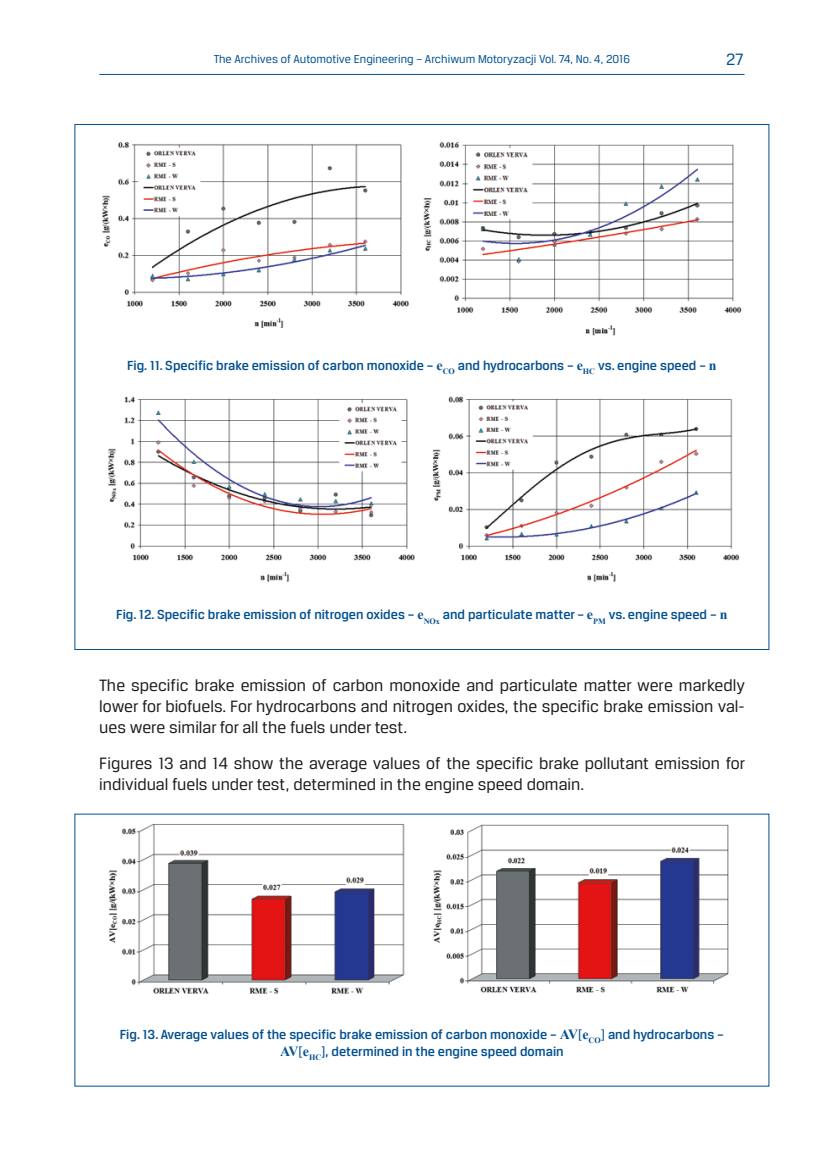
<style>
.page{position:relative;width:819px;height:1161px;background:#fff}
.page>*{position:absolute;margin:0;border:0;box-sizing:border-box;transform-origin:0 0}
.podst_ang{font:17.5px/21px "Breuer Text";color:#1c1c1a;text-align:justify}
.t1{font:17.5px "Breuer Text";color:#005091}
.podpisy_ilustracji_a{font:500 14px/16.8px "Breuer Text";color:#005091;text-align:center}
.t2{font:12.25px "Breuer Text";color:#005091}
.s1{font-family:"Times New Roman";font-weight:700}
</style>
<div class="page">
<hr style="left:99px;top:74px;width:645px;height:1px;background:#005091">
<img style="left:102px;top:142px;width:640px;height:194px">
<img style="left:108px;top:396px;width:632px;height:186px">
<img style="left:99px;top:813px;width:645px;height:181px">
<p class="t2" style="left:214px;top:52px;width:418px">The Archives of Automotive Engineering – Archiwum Motoryzacji Vol. 74, No. 4, 2016</p>
<p class="t1" style="left:726px;top:50px;width:19px">27</p>
<p class="podpisy_ilustracji_a" style="left:127px;top:357px;width:591px">Fig. 11. Specific brake emission of carbon monoxide – <span class="s1">e</span><sub>CO</sub> and hydrocarbons – <span class="s1">e</span><sub>HC</sub> vs. engine speed – <span class="s1">n</span></p>
<p class="podpisy_ilustracji_a" style="left:116px;top:606px;width:612px">Fig. 12. Specific brake emission of nitrogen oxides – <span class="s1">e</span><sub>NOx</sub> and particulate matter – <span class="s1">e</span><sub>PM</sub> vs. engine speed – <span class="s1">n</span></p>
<p class="podst_ang" style="left:99px;top:674px;width:647px">The specific brake emission of carbon monoxide and particulate matter were markedly lower for biofuels. For hydrocarbons and nitrogen oxides, the specific brake emission val&shy;ues were similar for all the fuels under test.</p>
<p class="podst_ang" style="left:99px;top:752px;width:647px">Figures 13 and 14 show the average values of the specific brake pollutant emission for individual fuels under test, determined in the engine speed domain.</p>
<p class="podpisy_ilustracji_a" style="left:120px;top:1025px;width:605px">Fig. 13. Average values of the specific brake emission of carbon monoxide – <span class="s1">AV</span>[<span class="s1">e</span><sub>CO</sub>] and hydrocarbons –<br><span class="s1">AV</span>[<span class="s1">e</span><sub>HC</sub>], determined in the engine speed domain</p>
</div>
